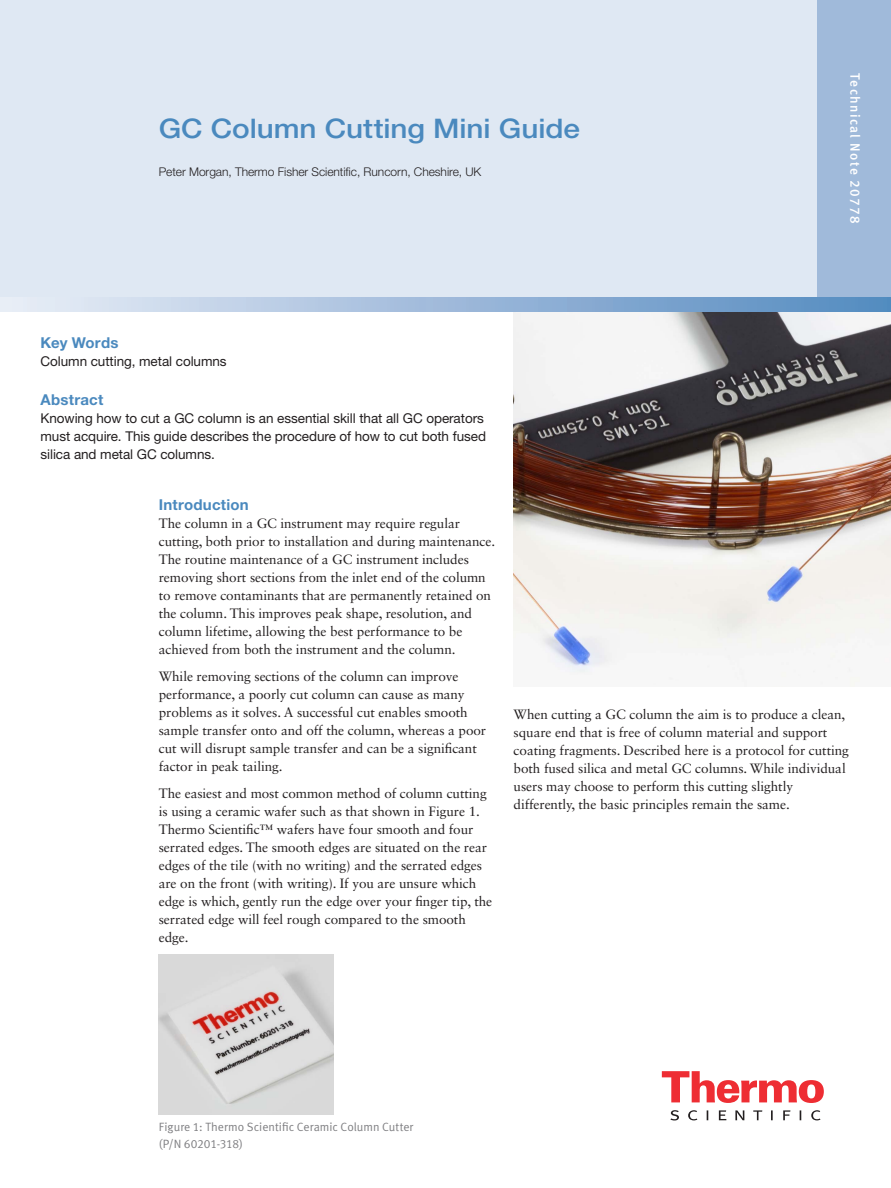
<style>
.page{position:relative;width:891px;height:1188px;background:#fff}
.page>*{position:absolute;margin:0;border:0;box-sizing:border-box;transform-origin:0 0}
.t1{font:500 27px "Helvetica Neue LT Std";letter-spacing:-.005em;color:#4a89be;scale:1.1 1}
.Headline_level_1{font:700 15px "Helvetica Neue LT Std";letter-spacing:.015em;color:#4a89be}
.Body_copy{font:13.5px/18px "Sabon LT Std";letter-spacing:-.005em;color:#231f20}
.Goal_Text{font:13.5px/18px "Helvetica Neue LT Std";letter-spacing:-.005em;color:#231f20}
.Keywords_Text{font:13.5px "Helvetica Neue LT Std";letter-spacing:-.005em;color:#231f20}
.Document_Type{font:13.5px "Meta Medium LF";letter-spacing:.1em;color:#fff}
.t2{font:12px/16.5px "Meta Normal LF";color:#808083}
.Author{font:300 12px "Helvetica Neue LT Std";letter-spacing:-.005em;color:#231f20}
</style>
<div class="page">
<div style="left:0;top:0;width:891px;height:303px;background:#dfe8f3"></div>
<div style="left:817px;top:0;width:74px;height:303px;background:#a0bada"></div>
<img style="left:514px;top:312px;width:377px;height:375px">
<svg style="left:662px;top:1071px;width:162px;height:32px"></svg>
<svg style="left:670px;top:1110px;width:151px;height:10px"></svg>
<svg style="left:0;top:297px;width:891px;height:15px;background:#9ebbda"></svg>
<img style="left:159px;top:955px;width:175px;height:159px">
<p class="t1" style="left:159px;top:113px;width:384px">GC Column Cutting Mini Guide</p>
<p class="Author" style="left:159px;top:165px;width:324px">Peter Morgan, Thermo Fisher Scientific, Runcorn, Cheshire, UK</p>
<p class="Headline_level_1" style="left:40px;top:334px;width:80px">Key Words</p>
<p class="Keywords_Text" style="left:40px;top:353px;width:188px">Column cutting, metal columns</p>
<p class="Headline_level_1" style="left:40px;top:391px;width:64px">Abstract</p>
<p class="Goal_Text" style="left:40px;top:409px;width:447px">Knowing how to cut a GC column is an essential skill that all GC operators must acquire. This guide describes the procedure of how to cut both fused silica and metal GC columns.</p>
<p class="Document_Type" style="left:863px;top:73px;width:152px;rotate:90deg">Technical Note 20778</p>
<p class="Headline_level_1" style="left:159px;top:495px;width:92px">Introduction</p>
<p class="Body_copy" style="left:159px;top:514px;width:338px">The column in a GC instrument may require regular cutting, both prior to installation and during maintenance.<br>The routine maintenance of a GC instrument includes removing short sections from the inlet end of the column to remove contaminants that are permanently retained on the column. This improves peak shape, resolution, and column lifetime, allowing the best performance to be achieved from both the instrument and the column.</p>
<p class="Body_copy" style="left:159px;top:667px;width:329px">While removing sections of the column can improve performance, a poorly cut column can cause as many problems as it solves. A successful cut enables smooth sample transfer onto and off the column, whereas a poor cut will disrupt sample transfer and can be a significant factor in peak tailing.</p>
<p class="Body_copy" style="left:159px;top:784px;width:335px">The easiest and most common method of column cutting is using a ceramic wafer such as that shown in Figure 1.<br>Thermo Scientific™ wafers have four smooth and four serrated edges. The smooth edges are situated on the rear edges of the tile (with no writing) and the serrated edges are on the front (with writing). If you are unsure which edge is which, gently run the edge over your finger tip, the serrated edge will feel rough compared to the smooth edge.</p>
<p class="Body_copy" style="left:514px;top:705px;width:337px">When cutting a GC column the aim is to produce a clean, square end that is free of column material and support coating fragments. Described here is a protocol for cutting both fused silica and metal GC columns. While individual users may choose to perform this cutting slightly differently, the basic principles remain the same.</p>
<p class="t2" style="left:159px;top:1119px;width:256px">Figure 1: Thermo Scientific Ceramic Column Cutter (P/N 60201-318)</p>
</div>
